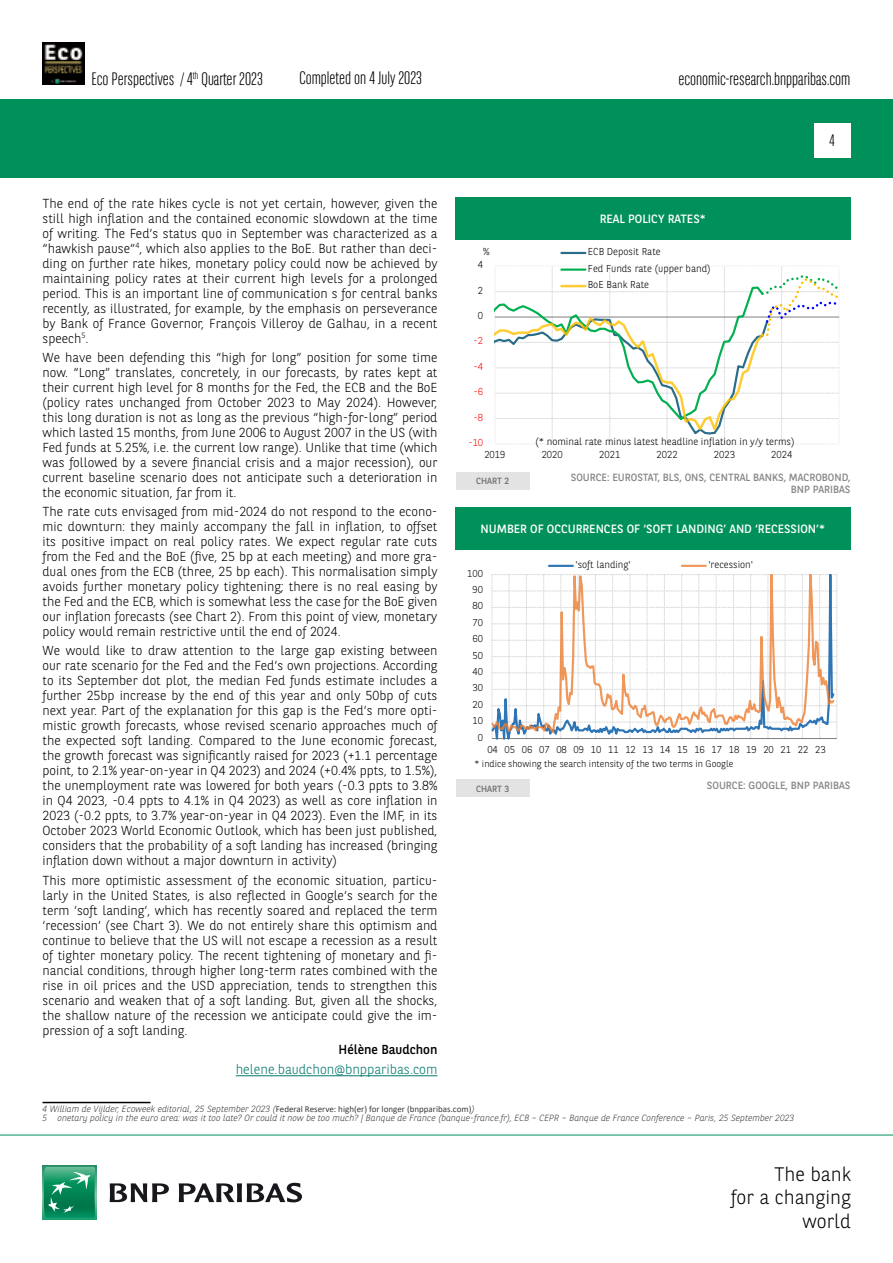
<style>
.page{position:relative;width:893px;height:1263px;background:#fff}
.page>*{position:absolute;margin:0;border:0;box-sizing:border-box;transform-origin:0 0}
.t1{font:300 19.5px/23.4px "BNPP Sans";color:#000;text-align:right}
.t2{font:300 18px "BNPP Sans Condensed";color:#000}
.t3{font:300 16.5px "BNPP Sans Condensed";color:#000}
.t4{font:300 13.5px "BNPP Sans";color:#00796c}
.t5{font:300 13.05px/15px "BNPP Sans";color:#000;text-align:justify}
.t6{font:13.05px "BNPP Sans";color:#000}
.t7{font:12px "BNPP Sans";color:#fff}
.t8{font:10.5px/12.6px "BNPP Sans";color:#878787;text-align:right}
.t9{font:300 10.05px/16.5px "BNPP Sans";letter-spacing:-.005em;color:#000}
.t10{font:300 10.05px "BNPP Sans";color:#f00}
.t11{font:300 9.45px "BNPP Sans";color:#000}
.t12{font:italic 300 9px/9px "BNPP Sans";color:#3c3c3b}
.t13{font:9px "BNPP Sans";color:#706f6f}
.s1{font-family:"Calibri";font-weight:400;font-style:normal}
.s2{font-family:"Calibri";font-weight:400;font-style:normal;color:#fff}
</style>
<div class="page">
<img style="left:43px;top:43px;width:42px;height:42px">
<div style="left:1px;top:99px;width:892px;height:78px;background:#00915b"></div>
<svg style="left:43px;top:1166px;width:53px;height:53px"></svg>
<svg style="left:44px;top:1167px;width:51px;height:51px;background:#26996e"></svg>
<svg style="left:110px;top:1183px;width:59px;height:19px"></svg>
<svg style="left:179px;top:1183px;width:123px;height:19px"></svg>
<hr style="left:0;top:1135px;width:893px;height:1px;background:#00915b">
<div style="left:814px;top:123px;width:36px;height:34px;background:#fff"></div>
<hr style="left:236px;top:1075px;width:201px;height:1px;background:#00796c">
<hr style="left:43px;top:1102px;width:108px;height:1px;background:#000">
<svg style="left:495px;top:267px;width:345px;height:177px"></svg>
<hr style="left:561px;top:252px;width:24px;height:2px;background:#296d8b">
<hr style="left:561px;top:268px;width:24px;height:3px;background:#00b050">
<hr style="left:561px;top:285px;width:24px;height:2px;background:#fc3">
<div style="left:455px;top:198px;width:395px;height:42px;background:#00915b"></div>
<div style="left:456px;top:472px;width:73px;height:18px;background:#e3e3e3"></div>
<hr style="left:492px;top:738px;width:345px;height:1px;background:#7f7f7f">
<svg style="left:492px;top:575px;width:344px;height:162px"></svg>
<hr style="left:549px;top:565px;width:24px;height:2px;background:#2e75b6">
<hr style="left:682px;top:565px;width:24px;height:2px;background:#f0995e">
<div style="left:455px;top:507px;width:395px;height:42px;background:#00915b"></div>
<div style="left:456px;top:779px;width:73px;height:18px;background:#e3e3e3"></div>
<h2 class="t2" style="left:91px;top:67px;width:173px">Eco Perspectives / 4<sup>th</sup> Quarter 2023</h2>
<h2 class="t2" style="left:299px;top:66px;width:124px">Completed on 4 July 2023</h2>
<h2 class="t2" style="left:678px;top:67px;width:174px">economic-research.bnpparibas.com</h2>
<p class="t3" style="left:830px;top:130px;width:7px">4</p>
<p class="t5" style="left:43px;top:195px;width:396px">The end of the rate hikes cycle is not yet certain, however, given the still high inflation and the contained economic slowdown at the time of writing. The Fed’s status quo in September was characterized as a “hawkish pause”<sup>4</sup>, which also applies to the BoE. But rather than deci&shy;ding on further rate hikes, monetary policy could now be achieved by maintaining policy rates at their current high levels for a prolonged period. This is an important line of communication s for central banks recently, as illustrated, for example, by the emphasis on perseverance by Bank of France Governor, François Villeroy de Galhau, in a recent speech<sup>5</sup>.</p>
<p class="t5" style="left:43px;top:349px;width:396px">We have been defending this “high for long” position for some time now. “Long” translates, concretely, in our forecasts, by rates kept at their current high level for 8 months for the Fed, the ECB and the BoE (policy rates unchanged from October 2023 to May 2024). However, this long duration is not as long as the previous “high-for-long” period which lasted 15 months, from June 2006 to August 2007 in the US (with Fed funds at 5.25%, i.e. the current low range). Unlike that time (which was followed by a severe financial crisis and a major recession), our current baseline scenario does not anticipate such a deterioration in the economic situation, far from it.</p>
<p class="t5" style="left:43px;top:503px;width:396px">The rate cuts envisaged from mid-2024 do not respond to the econo&shy;mic downturn: they mainly accompany the fall in inflation, to offset its positive impact on real policy rates. We expect regular rate cuts from the Fed and the BoE (five, 25 bp at each meeting) and more gra&shy;dual ones from the ECB (three, 25 bp each). This normalisation simply avoids further monetary policy tightening; there is no real easing by the Fed and the ECB, which is somewhat less the case for the BoE given our inflation forecasts (see Chart 2). From this point of view, monetary policy would remain restrictive until the end of 2024.</p>
<p class="t5" style="left:43px;top:643px;width:397px">We would like to draw attention to the large gap existing between our rate scenario for the Fed and the Fed’s own projections. According to its September dot plot, the median Fed funds estimate includes a further 25bp increase by the end of this year and only 50bp of cuts next year. Part of the explanation for this gap is the Fed’s more opti&shy;mistic growth forecasts, whose revised scenario approaches much of the expected soft landing. Compared to the June economic forecast, the growth forecast was significantly raised for 2023 (+1.1 percentage point, to 2.1% year-on-year in Q4 2023) and 2024 (+0.4% ppts, to 1.5%), the unemployment rate was lowered for both years (-0.3 ppts to 3.8% in Q4 2023, -0.4 ppts to 4.1% in Q4 2023) as well as core inflation in 2023 (-0.2 ppts, to 3.7% year-on-year in Q4 2023). Even the IMF, in its October 2023 World Economic Outlook, which has been just published, considers that the probability of a soft landing has increased (bringing inflation down without a major downturn in activity)</p>
<p class="t5" style="left:43px;top:872px;width:396px">This more optimistic assessment of the economic situation, particu&shy;larly in the United States, is also reflected in Google’s search for the term ‘soft landing’, which has recently soared and replaced the term ‘recession’ (see Chart 3). We do not entirely share this optimism and continue to believe that the US will not escape a recession as a result of tighter monetary policy. The recent tightening of monetary and fi&shy;nancial conditions, through higher long-term rates combined with the rise in oil prices and the USD appreciation, tends to strengthen this scenario and weaken that of a soft landing. But, given all the shocks, the shallow nature of the recession we anticipate could give the im&shy;pression of a soft landing.</p>
<p class="t6" style="left:339px;top:1040px;width:100px">Hélène Baudchon</p>
<p class="t4" style="left:236px;top:1060px;width:203px">helene.baudchon@bnpparibas.com</p>
<p class="t12" style="left:43px;top:1103px;width:753px">4 William de Vijlder, Ecoweek editorial, 25 September 2023 (<span class="s1">Federal Reserve: high(er) for longer (bnpparibas.com)</span>)<br>5 <span class="s2">M</span>onetary policy in the euro area: was it too late? Or could it now be too much? | Banque de France (banque-france.fr), ECB – CEPR – Banque de France Conference – Paris, 25 September 2023</p>
<p class="t7" style="left:600px;top:211px;width:107px">REAL POLICY RATES*</p>
<p class="t9" style="left:588px;top:243px;width:124px">ECB Deposit Rate<br>Fed Funds rate (upper band)<br>BoE Bank Rate</p>
<p class="t9" style="left:483px;top:243px;width:8px">%</p>
<p class="t9" style="left:478px;top:256px;width:7px">4</p>
<p class="t9" style="left:478px;top:281px;width:7px">2</p>
<p class="t9" style="left:478px;top:307px;width:7px">0</p>
<p class="t10" style="left:474px;top:334px;width:11px">-2</p>
<p class="t10" style="left:474px;top:359px;width:11px">-4</p>
<p class="t10" style="left:474px;top:385px;width:11px">-6</p>
<p class="t10" style="left:474px;top:410px;width:11px">-8</p>
<p class="t9" style="left:535px;top:433px;width:261px">(* nominal rate minus latest headline inflation in y/y terms)</p>
<p class="t10" style="left:468px;top:436px;width:16px">-10</p>
<p class="t9" style="left:484px;top:446px;width:23px">2019</p>
<p class="t9" style="left:542px;top:446px;width:23px">2020</p>
<p class="t9" style="left:599px;top:446px;width:23px">2021</p>
<p class="t9" style="left:656px;top:446px;width:23px">2022</p>
<p class="t9" style="left:714px;top:446px;width:23px">2023</p>
<p class="t9" style="left:771px;top:446px;width:23px">2024</p>
<p class="t8" style="left:571px;top:470px;width:281px">SOURCE: EUROSTAT, BLS, ONS, CENTRAL BANKS, MACROBOND,<br>BNP PARIBAS</p>
<p class="t13" style="left:476px;top:475px;width:35px">CHART 2</p>
<p class="t7" style="left:481px;top:520px;width:346px">NUMBER OF OCCURRENCES OF ‘SOFT LANDING’ AND ‘RECESSION’*</p>
<p class="t9" style="left:575px;top:556px;width:57px">'soft landing'</p>
<p class="t9" style="left:708px;top:556px;width:46px">'recession'</p>
<p class="t9" style="left:467px;top:564px;width:17px">100</p>
<p class="t9" style="left:473px;top:581px;width:12px">90</p>
<p class="t9" style="left:473px;top:597px;width:12px">80</p>
<p class="t9" style="left:473px;top:614px;width:12px">70</p>
<p class="t9" style="left:473px;top:630px;width:12px">60</p>
<p class="t9" style="left:473px;top:646px;width:12px">50</p>
<p class="t9" style="left:473px;top:663px;width:12px">40</p>
<p class="t9" style="left:473px;top:679px;width:12px">30</p>
<p class="t9" style="left:473px;top:696px;width:12px">20</p>
<p class="t9" style="left:473px;top:712px;width:12px">10</p>
<p class="t9" style="left:478px;top:728px;width:7px">0</p>
<p class="t9" style="left:487px;top:740px;width:340px">04 05 06 07 08 09 10 11 12 13 14 15 16 17 18 19 20 21 22 23</p>
<p class="t11" style="left:474px;top:757px;width:261px">* indice showing the search intensity of the two terms in Google</p>
<p class="t13" style="left:476px;top:782px;width:35px">CHART 3</p>
<p class="t8" style="left:707px;top:779px;width:145px">SOURCE: GOOGLE, BNP PARIBAS</p>
<h1 class="t1" style="left:731px;top:1161px;width:122px">The bank<br>for a changing world</h1>
</div>
